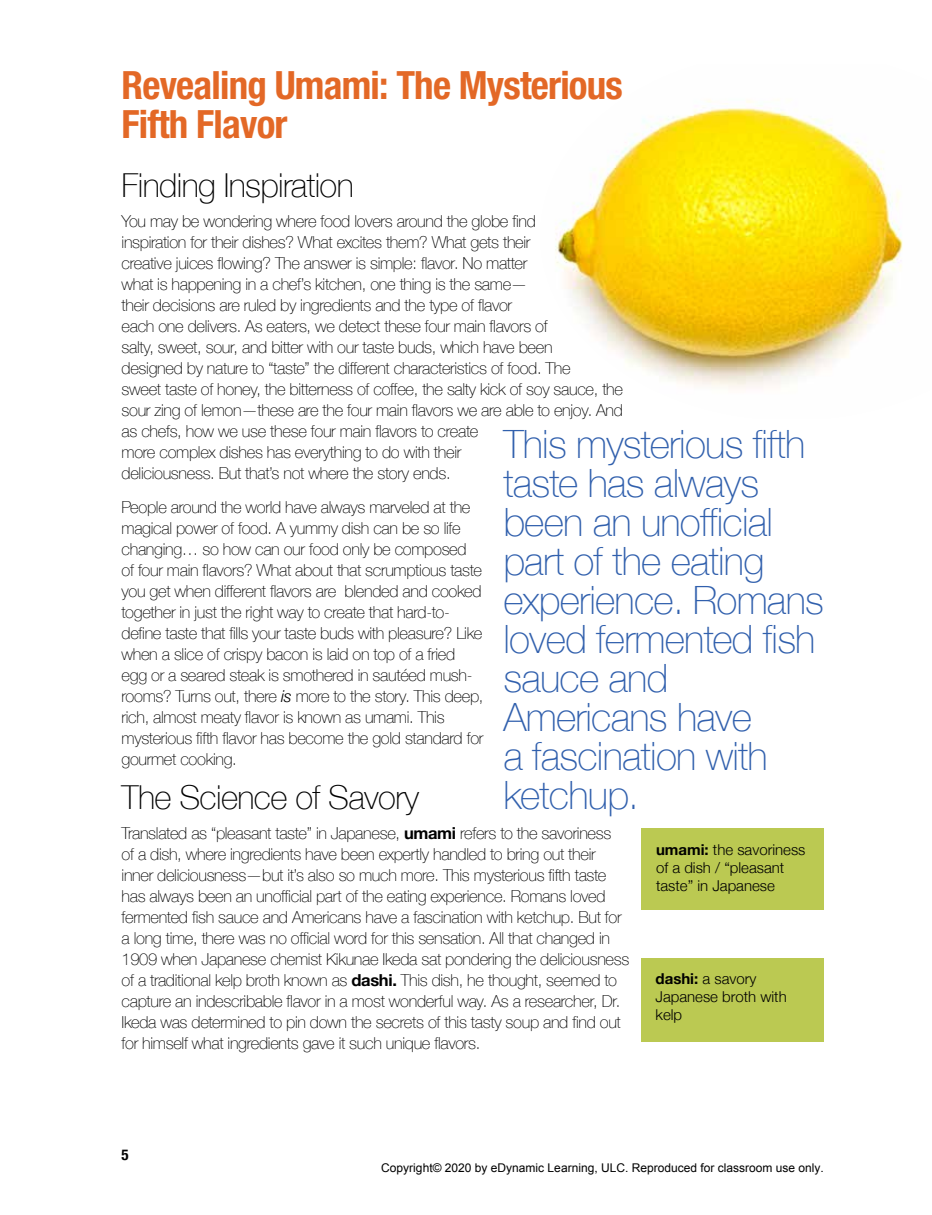
<style>
.page{position:relative;width:932px;height:1215px;background:#fff}
.page>*{position:absolute;margin:0;border:0;box-sizing:border-box;transform-origin:0 0}
.t1{font:100 39px/39px "Helvetica Neue";letter-spacing:-.02em;color:#3160ad}
.t2{font:700 condensed 39px/39px "Helvetica Neue";letter-spacing:-.02em;color:#e36826}
.t3{font:100 33px "Helvetica Neue";letter-spacing:-.02em;color:#000}
.t4{font:100 16.5px/21px "Helvetica Neue";letter-spacing:-.02em;color:#000}
.t5{font:300 15px/18px "Helvetica Neue";color:#000}
.t6{font:700 condensed 15px "Helvetica Neue";color:#000}
.t7{font:12px "Arial";color:#000}
.s1{font-weight:300;font-style:italic}
.s2{font-weight:700}
</style>
<div class="page">
<img style="left:555px;top:100px;width:348px;height:289px">
<div style="left:641px;top:958px;width:183px;height:84px;background:#bbc952"></div>
<div style="left:641px;top:828px;width:183px;height:82px;background:#bbc952"></div>
<h1 class="t2" style="left:121px;top:65px;width:503px">Revealing Umami: The Mysterious<br>Fifth Flavor</h1>
<h2 class="t3" style="left:122px;top:160px;width:234px">Finding Inspiration</h2>
<p class="t4" style="left:122px;top:210px;width:503px">You may be wondering where food lovers around the globe find<br>inspiration for their dishes? What excites them? What gets their<br>creative juices flowing? The answer is simple: flavor. No matter<br>what is happening in a chef’s kitchen, one thing is the same—<br>their decisions are ruled by ingredients and the type of flavor<br>each one delivers. As eaters, we detect these four main flavors of<br>salty, sweet, sour, and bitter with our taste buds, which have been<br>designed by nature to “taste” the different characteristics of food. The<br>sweet taste of honey, the bitterness of coffee, the salty kick of soy sauce, the sour zing of lemon—these are the four main flavors we are able to enjoy. And as chefs, how we use these four main flavors to create<br>more complex dishes has everything to do with their<br>deliciousness. But that’s not where the story ends.</p>
<p class="t4" style="left:122px;top:496px;width:363px">People around the world have always marveled at the magical power of food. A yummy dish can be so life changing… so how can our food only be composed<br>of four main flavors? What about that scrumptious taste you get when different flavors are blended and cooked together in just the right way to create that hard-to&shy;define taste that fills your taste buds with pleasure? Like when a slice of crispy bacon is laid on top of a fried egg or a seared steak is smothered in sautéed mush&shy;rooms? Turns out, there <span class="s1">is</span> more to the story. This deep, rich, almost meaty flavor is known as umami. This mysterious fifth flavor has become the gold standard for gourmet cooking.</p>
<h2 class="t3" style="left:122px;top:772px;width:299px">The Science of Savory</h2>
<p class="t4" style="left:122px;top:822px;width:509px">Translated as “pleasant taste” in Japanese, <span class="s2">umami</span> refers to the savoriness<br>of a dish, where ingredients have been expertly handled to bring out their inner deliciousness—but it’s also so much more. This mysterious fifth taste has always been an unofficial part of the eating experience. Romans loved fermented fish sauce and Americans have a fascination with ketchup. But for a long time, there was no official word for this sensation. All that changed in 1909 when Japanese chemist Kikunae Ikeda sat pondering the deliciousness of a traditional kelp broth known as <span class="s2">dashi.</span> This dish, he thought, seemed to capture an indescribable flavor in a most wonderful way. As a researcher, Dr.<br>Ikeda was determined to pin down the secrets of this tasty soup and find out for himself what ingredients gave it such unique flavors.</p>
<h1 class="t1" style="left:503px;top:423px;width:322px">This mysterious fifth taste has always been an unofficial part of the eating experience. Romans loved fermented fish sauce and<br>Americans have<br>a fascination with ketchup.</h1>
<p class="t5" style="left:656px;top:839px;width:151px"><span class="s2">umami:</span> the savoriness of a dish / “pleasant taste” in Japanese</p>
<p class="t5" style="left:655px;top:969px;width:133px"><span class="s2">dashi:</span> a savory<br>Japanese broth with kelp</p>
<p class="t6" style="left:122px;top:1143px;width:9px">5</p>
<p class="t7" style="left:381px;top:1160px;width:444px">Copyright© 2020 by eDynamic Learning, ULC. Reproduced for classroom use only.</p>
</div>
